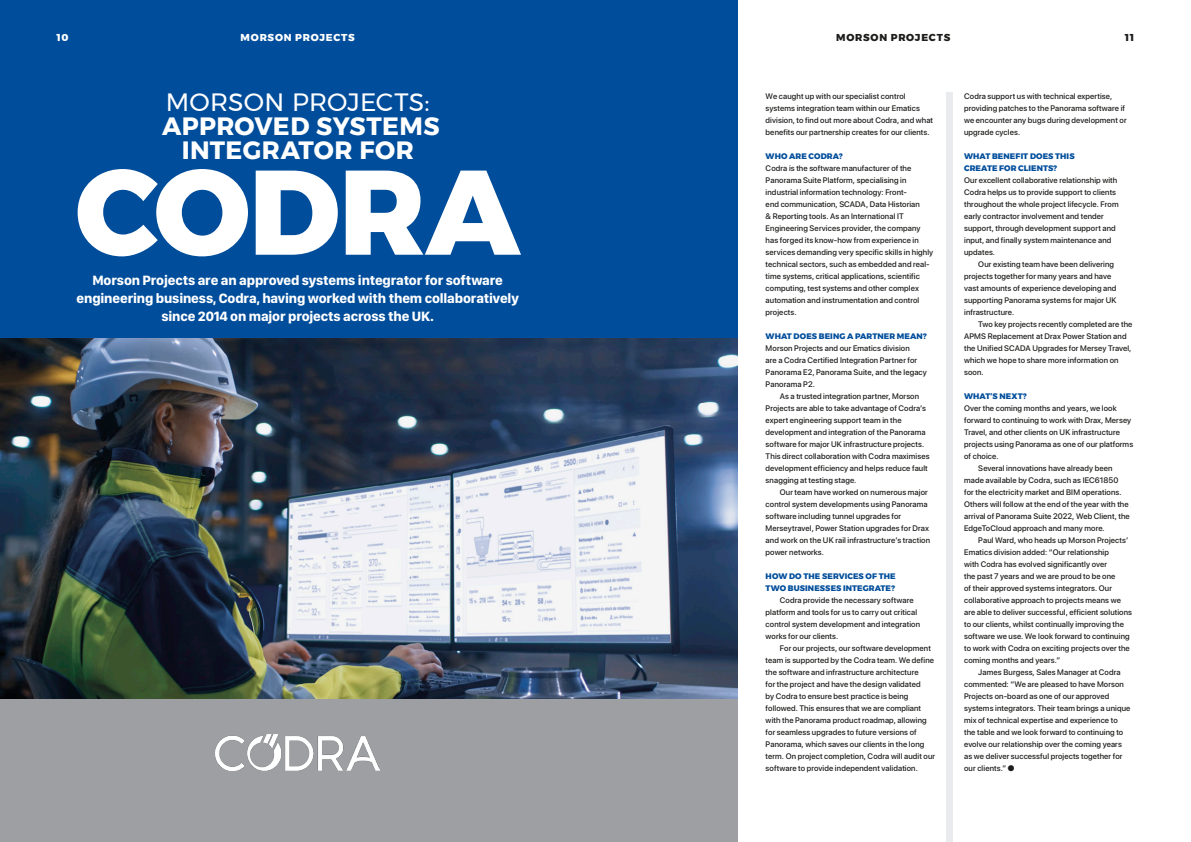
<style>
.page{position:relative;width:1191px;height:842px;background:#fff}
.page>*{position:absolute;margin:0;border:0;box-sizing:border-box;transform-origin:0 0}
.t1{font:800 120px "Montserrat";letter-spacing:-.015em;color:#fff}
.t2{font:700 25px "Montserrat";letter-spacing:.01em;color:#fff}
.t3{font:25px "Montserrat";letter-spacing:.01em;color:#fff}
.t4{font:700 14px/18px "SF Compact Display";letter-spacing:-.01em;color:#fff;text-align:center}
.t5{font:800 10px "Montserrat";letter-spacing:.075em;color:#fff}
.t6{font:800 10px "Montserrat";letter-spacing:.075em;color:#1c1c1a}
.t7{font:500 8px/12px "SF Pro Display";letter-spacing:.015em;color:#1c1c1a}
.t8{font:800 8px "Montserrat";letter-spacing:.015em;color:#004d9b}
</style>
<div class="page">
<div style="left:0;top:0;width:737px;height:354px;background:#004d9b"></div>
<div style="left:0;top:488px;width:737px;height:354px;background:#9d9fa2"></div>
<img style="left:0;top:339px;width:737px;height:360px">
<img style="left:216px;top:735px;width:164px;height:36px">
<div style="left:947px;top:93px;width:6px;height:749px;background:#e9ebee"></div>
<p class="t5" style="left:57px;top:30px;width:13px">10</p>
<p class="t5" style="left:241px;top:30px;width:116px">MORSON PROJECTS</p>
<p class="t6" style="left:836px;top:30px;width:116px">MORSON PROJECTS</p>
<p class="t6" style="left:1125px;top:30px;width:11px">11</p>
<p class="t3" style="left:166px;top:83px;width:265px">MORSON PROJECTS:</p>
<p class="t2" style="left:162px;top:106px;width:279px">APPROVED SYSTEMS</p>
<p class="t2" style="left:182px;top:130px;width:233px">INTEGRATOR FOR</p>
<p class="t1" style="left:75px;top:115px;width:446px">CODRA</p>
<p class="t4" style="left:77px;top:270px;width:444px">Morson Projects are an approved systems integrator for software engineering business, Codra, having worked with them collaboratively</p>
<p class="t4" style="left:161px;top:306px;width:274px">since 2014 on major projects across the UK.</p>
<p class="t7" style="left:765px;top:90px;width:169px">We caught up with our specialist control systems integration team within our Ematics division, to find out more about Codra, and what benefits our partnership creates for our clients.</p>
<p class="t8" style="left:765px;top:149px;width:79px">WHO ARE CODRA?</p>
<p class="t7" style="left:765px;top:162px;width:169px">Codra is the software manufacturer of the Panorama Suite Platform, specialising in industrial information technology: Front-<br>end communication, SCADA, Data Historian<br>&amp; Reporting tools. As an International IT Engineering Services provider, the company has forged its know-how from experience in services demanding very specific skills in highly technical sectors, such as embedded and real&shy;time systems, critical applications, scientific computing, test systems and other complex automation and instrumentation and control projects.</p>
<p class="t8" style="left:765px;top:329px;width:162px">WHAT DOES BEING A PARTNER MEAN?</p>
<p class="t7" style="left:765px;top:342px;width:163px">Morson Projects and our Ematics division<br>are a Codra Certified Integration Partner for Panorama E2, Panorama Suite, and the legacy Panorama P2.</p>
<p class="t7" style="left:765px;top:390px;width:165px;text-indent:14px">As a trusted integration partner, Morson Projects are able to take advantage of Codra’s expert engineering support team in the development and integration of the Panorama software for major UK infrastructure projects.<br>This direct collaboration with Codra maximises development efficiency and helps reduce fault snagging at testing stage.</p>
<p class="t7" style="left:765px;top:486px;width:166px;text-indent:14px">Our team have worked on numerous major control system developments using Panorama software including tunnel upgrades for Merseytravel, Power Station upgrades for Drax and work on the UK rail infrastructure’s traction power networks.</p>
<p class="t8" style="left:765px;top:569px;width:131px">HOW DO THE SERVICES OF THE</p>
<p class="t8" style="left:765px;top:581px;width:131px">TWO BUSINESSES INTEGRATE?</p>
<p class="t7" style="left:765px;top:594px;width:156px;text-indent:14px">Codra provide the necessary software platform and tools for us to carry out critical control system development and integration works for our clients.</p>
<p class="t7" style="left:765px;top:642px;width:171px;text-indent:14px">For our projects, our software development team is supported by the Codra team. We define the software and infrastructure architecture<br>for the project and have the design validated<br>by Codra to ensure best practice is being followed. This ensures that we are compliant with the Panorama product roadmap, allowing for seamless upgrades to future versions of Panorama, which saves our clients in the long term. On project completion, Codra will audit our software to provide independent validation.</p>
<p class="t7" style="left:964px;top:90px;width:164px">Codra support us with technical expertise, providing patches to the Panorama software if we encounter any bugs during development or upgrade cycles.</p>
<p class="t8" style="left:964px;top:149px;width:112px">WHAT BENEFIT DOES THIS</p>
<p class="t8" style="left:964px;top:161px;width:95px">CREATE FOR CLIENTS?</p>
<p class="t7" style="left:964px;top:174px;width:156px">Our excellent collaborative relationship with Codra helps us to provide support to clients throughout the whole project lifecycle. From early contractor involvement and tender support, through development support and input, and finally system maintenance and updates.</p>
<p class="t7" style="left:964px;top:258px;width:154px;text-indent:14px">Our existing team have been delivering projects together for many years and have vast amounts of experience developing and supporting Panorama systems for major UK infrastructure.</p>
<p class="t7" style="left:964px;top:318px;width:170px;text-indent:14px">Two key projects recently completed are the APMS Replacement at Drax Power Station and the Unified SCADA Upgrades for Mersey Travel, which we hope to share more information on soon.</p>
<p class="t8" style="left:964px;top:389px;width:64px">WHAT’S NEXT?</p>
<p class="t7" style="left:964px;top:402px;width:171px">Over the coming months and years, we look forward to continuing to work with Drax, Mersey Travel, and other clients on UK infrastructure projects using Panorama as one of our platforms of choice.</p>
<p class="t7" style="left:964px;top:462px;width:167px;text-indent:14px">Several innovations have already been made available by Codra, such as IEC61850 for the electricity market and BIM operations.<br>Others will follow at the end of the year with the arrival of Panorama Suite 2022, Web Client, the EdgeToCloud approach and many more.</p>
<p class="t7" style="left:964px;top:534px;width:169px;text-indent:14px">Paul Ward, who heads up Morson Projects’ Ematics division added: “Our relationship<br>with Codra has evolved significantly over<br>the past 7 years and we are proud to be one<br>of their approved systems integrators. Our collaborative approach to projects means we are able to deliver successful, efficient solutions to our clients, whilst continually improving the software we use. We look forward to continuing to work with Codra on exciting projects over the coming months and years.”</p>
<p class="t7" style="left:964px;top:666px;width:168px;text-indent:14px">James Burgess, Sales Manager at Codra commented: “We are pleased to have Morson Projects on-board as one of our approved systems integrators. Their team brings a unique mix of technical expertise and experience to the table and we look forward to continuing to evolve our relationship over the coming years</p>
<p class="t7" style="left:964px;top:750px;width:160px">as we deliver successful projects together for our clients.” ●</p>
</div>
